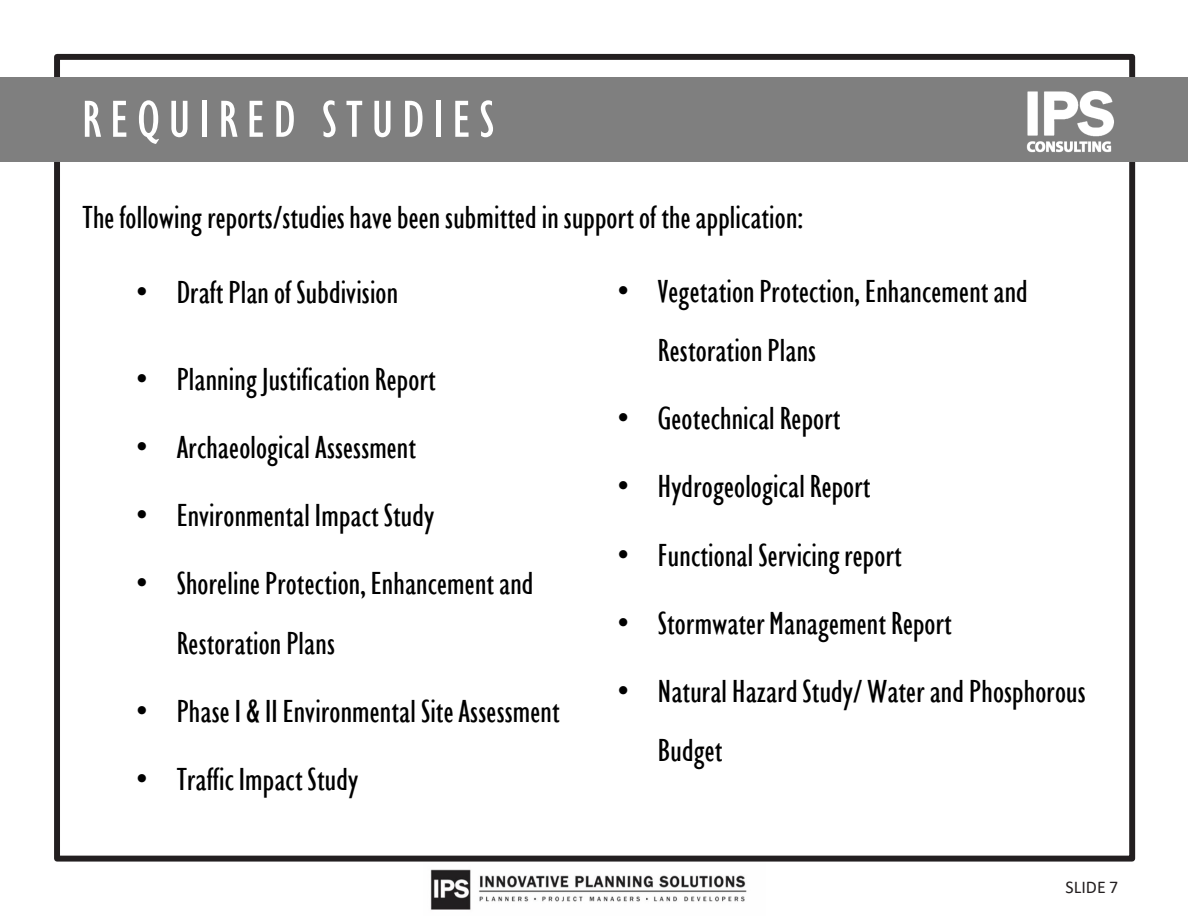
<style>
.page{position:relative;width:1188px;height:918px;background:#fff}
.page>*{position:absolute;margin:0;border:0;box-sizing:border-box;transform-origin:0 0}
.t1{font:condensed 53.85px "Gill Sans Nova";letter-spacing:.17em;color:#fff}
.t2{font:condensed 32.85px/59.2px "Gill Sans Nova";letter-spacing:.005em;color:#000}
.t3{font:18px "Calibri";color:#231f20}
.s1{font-family:"Arial";font-stretch:normal}
</style>
<div class="page">
<div style="left:54px;top:54px;width:1081px;height:808px;border:6px solid #231f20"></div>
<div style="left:0;top:77px;width:973px;height:85px;background:#7f7f7f"></div>
<div style="left:973px;top:77px;width:215px;height:85px;background:#7f7f7f"></div>
<img style="left:1026px;top:69px;width:110px;height:84px">
<img style="left:430px;top:869px;width:317px;height:41px">
<h2 class="t1" style="left:82px;top:83px;width:414px">REQUIRED STUDIES</h2>
<p class="t2" style="left:83px;top:187px;width:722px">The following reports/studies have been submitted in support of the application:</p>
<p class="t2" style="left:136px;top:262px;width:263px"><span class="s1">•</span> Draft Plan of Subdivision</p>
<p class="t2" style="left:136px;top:348px;width:301px"><span class="s1">•</span> Planning Justification Report</p>
<p class="t2" style="left:136px;top:417px;width:281px"><span class="s1">•</span> Archaeological Assessment</p>
<p class="t2" style="left:136px;top:485px;width:300px"><span class="s1">•</span> Environmental Impact Study</p>
<p class="t2" style="left:177px;top:553px;width:358px;text-indent:-40px"><span class="s1">•</span> Shoreline Protection, Enhancement and<br>Restoration Plans</p>
<p class="t2" style="left:136px;top:681px;width:425px"><span class="s1">•</span> Phase I &amp; II Environmental Site Assessment</p>
<p class="t2" style="left:136px;top:749px;width:223px"><span class="s1">•</span> Traffic Impact Study</p>
<p class="t2" style="left:658px;top:260px;width:371px;text-indent:-40px"><span class="s1">•</span> Vegetation Protection, Enhancement and<br>Restoration Plans</p>
<p class="t2" style="left:617px;top:388px;width:224px"><span class="s1">•</span> Geotechnical Report</p>
<p class="t2" style="left:617px;top:456px;width:255px"><span class="s1">•</span> Hydrogeological Report</p>
<p class="t2" style="left:617px;top:524px;width:286px"><span class="s1">•</span> Functional Servicing report</p>
<p class="t2" style="left:617px;top:593px;width:336px"><span class="s1">•</span> Stormwater Management Report</p>
<p class="t2" style="left:658px;top:661px;width:429px;text-indent:-40px"><span class="s1">•</span> Natural Hazard Study/ Water and Phosphorous<br>Budget</p>
<p class="t3" style="left:1066px;top:876px;width:54px">SLIDE 7</p>
</div>
